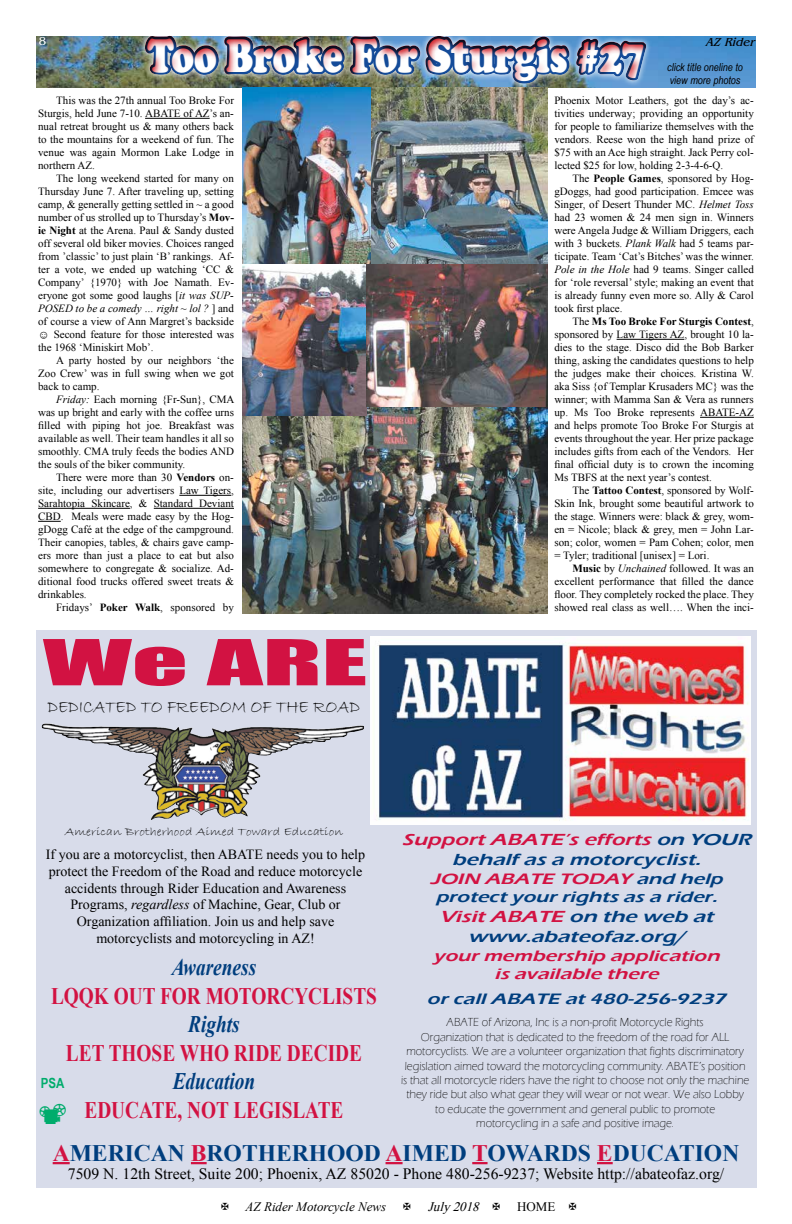
<style>
.page{position:relative;width:792px;height:1224px;background:#fff}
.page>*{position:absolute;margin:0;border:0;box-sizing:border-box;transform-origin:0 0}
.t1{font:58.6px "Impact";color:#d21242;scale:1.87 1}
.t2{font:900 48.6px "Cooper";color:#fff;scale:.78 1}
.t3{font:700 23.7px "Times New Roman";color:#d21242;scale:.81 1}
.t4{font:700 23.7px "Times New Roman";color:#003e7e}
.t5{font:italic 700 23.7px "Times New Roman";color:#003e7e;scale:.81 1}
.t6{font:18.7px "Bradley Hand ITC";color:#000;scale:.91 1}
.t7{font:italic 600 16.5px/19.8px "Eras ITC";color:#003e7e;text-align:center;scale:1.33 1}
.t8{font:15.8px "Times New Roman";color:#000}
.t9{font:italic 600 15.6px/18.7px "Eras ITC";color:#003e7e;text-align:center;scale:1.33 1}
.t10{font:italic 600 15.6px/18.7px "Eras ITC";color:#d21242;text-align:center;scale:1.33 1}
.t11{font:14px/16.8px "Times New Roman";color:#000;text-align:center}
.t12{font:700 14px "Arial Narrow";color:#00ac6c}
.t13{font:italic 13px "Times New Roman";color:#000}
.t14{font:italic 13px "Times New Roman";color:#000}
.t15{font:13px "Times New Roman";color:#000}
.t16{font:300 12px/14.4px "Eras ITC";color:#000;text-align:center;scale:.95 1}
.t17{font:12px "Bradley Hand ITC";color:#000;scale:1.15 1}
.t18{font:italic 12px "Benguiat";color:#000}
.t19{font:12px "Benguiat";color:#fff}
.t20{font:11px/13px "Times New Roman";color:#000;text-align:justify}
.t21{font:italic 11px/13.2px "Arial Narrow";color:#000}
.s1{font-weight:700}
.s2{font-style:italic}
.s3{color:#d21242}
</style>
<div class="page">
<hr style="left:617px;top:339px;width:67px;height:1px;background:#000">
<hr style="left:700px;top:417px;width:54px;height:1px;background:#000">
<hr style="left:145px;top:118px;width:65px;height:1px;background:#000">
<hr style="left:179px;top:495px;width:52px;height:1px;background:#000">
<hr style="left:38px;top:508px;width:92px;height:1px;background:#000">
<hr style="left:154px;top:508px;width:80px;height:1px;background:#000">
<svg style="left:38px;top:521px;width:23px;height:1px"></svg>
<img style="left:36px;top:35px;width:720px;height:53px">
<div style="left:36px;top:630px;width:720px;height:558px;background:#d8dcea"></div>
<img style="left:370px;top:636px;width:381px;height:189px">
<img style="left:42px;top:723px;width:122px;height:87px">
<svg style="left:53px;top:1162px;width:17px;height:2px"></svg>
<svg style="left:191px;top:1162px;width:16px;height:2px"></svg>
<svg style="left:386px;top:1162px;width:17px;height:2px"></svg>
<svg style="left:472px;top:1162px;width:16px;height:2px"></svg>
<svg style="left:597px;top:1162px;width:16px;height:2px"></svg>
<img style="left:242px;top:407px;width:306px;height:207px">
<img style="left:371px;top:88px;width:177px;height:176px">
<img style="left:242px;top:88px;width:129px;height:176px">
<img style="left:242px;top:264px;width:124px;height:151px">
<img style="left:366px;top:264px;width:182px;height:143px">
<p class="t19" style="left:39px;top:34px;width:9px">8</p>
<p class="t18" style="left:705px;top:35px;width:54px">AZ Rider</p>
<h2 class="t2" style="left:148px;top:27px;width:638px">Too Broke For Sturgis #27</h2>
<p class="t21" style="left:667px;top:60px;width:77px">click title oneline to view more photos</p>
<p class="t20" style="left:38px;top:94px;width:197px;text-indent:18px">This was the 27th annual Too Broke For Sturgis, held June 7-10. ABATE of AZ’s an&shy;nual retreat brought us &amp; many others back to the mountains for a weekend of fun. The venue was again Mormon Lake Lodge in northern AZ.</p>
<p class="t20" style="left:38px;top:172px;width:197px;text-indent:18px">The long weekend started for many on Thursday June 7. After traveling up, setting camp, &amp; generally getting settled in ~ a good number of us strolled up to Thursday’s <span class="s1">Mov&shy;ie Night</span> at the Arena. Paul &amp; Sandy dusted off several old biker movies. Choices ranged from ’classic’ to just plain ‘B’ rankings. Af&shy;ter a vote, we ended up watching ‘CC &amp; Company’ {1970} with Joe Namath. Ev&shy;eryone got some good laughs [<span class="s2">it was SUP-POSED to be a comedy … right ~ lol ?</span> ] and of course a view of Ann Margret’s backside ☺ Second feature for those interested was the 1968 ‘Miniskirt Mob’.</p>
<p class="t20" style="left:38px;top:354px;width:197px;text-indent:18px">A party hosted by our neighbors ‘the Zoo Crew’ was in full swing when we got back to camp.</p>
<p class="t20" style="left:38px;top:393px;width:198px;text-indent:18px"><span class="s2">Friday:</span> Each morning {Fr-Sun}, CMA was up bright and early with the coffee urns filled with piping hot joe. Breakfast was available as well. Their team handles it all so smoothly. CMA truly feeds the bodies AND the souls of the biker community.</p>
<p class="t20" style="left:38px;top:471px;width:197px;text-indent:18px">There were more than 30 <span class="s1">Vendors</span> on&shy;site, including our advertisers Law Tigers, Sarahtopia Skincare, &amp; Standard Deviant CBD. Meals were made easy by the Hog&shy;gDogg Café at the edge of the campground.<br>Their canopies, tables, &amp; chairs gave camp&shy;ers more than just a place to eat but also somewhere to congregate &amp; socialize. Ad&shy;ditional food trucks offered sweet treats &amp; drinkables.</p>
<p class="t20" style="left:56px;top:601px;width:179px">Fridays’ <span class="s1">Poker Walk</span>, sponsored by</p>
<h1 class="t1" style="left:43px;top:617px;width:175px">We ARE</h1>
<h3 class="t6" style="left:47px;top:695px;width:345px">DEDICATED TO FREEDOM OF THE ROAD</h3>
<p class="t20" style="left:554px;top:94px;width:201px">Phoenix Motor Leathers, got the day’s ac&shy;tivities underway; providing an opportunity for people to familiarize themselves with the vendors. Reese won the high hand prize of $75 with an Ace high straight. Jack Perry col&shy;lected $25 for low, holding 2-3-4-6-Q.</p>
<p class="t20" style="left:554px;top:172px;width:201px;text-indent:18px">The <span class="s1">People Games</span>, sponsored by Hog&shy;gDoggs, had good participation. Emcee was Singer, of Desert Thunder MC. <span class="s2">Helmet Toss </span>had 23 women &amp; 24 men sign in. Winners were Angela Judge &amp; William Driggers, each with 3 buckets. <span class="s2">Plank Walk</span> had 5 teams par&shy;ticipate. Team ‘Cat’s Bitches’ was the winner.<br><span class="s2">Pole in the Hole</span> had 9 teams. Singer called for ‘role reversal’ style; making an event that is already funny even more so. Ally &amp; Carol took first place.</p>
<p class="t20" style="left:554px;top:315px;width:201px;text-indent:18px">The <span class="s1">Ms Too Broke For Sturgis Contest</span>, sponsored by Law Tigers AZ, brought 10 la&shy;dies to the stage. Disco did the Bob Barker thing, asking the candidates questions to help the judges make their choices. Kristina W. aka Siss {of Templar Krusaders MC} was the winner; with Mamma San &amp; Vera as runners up. Ms Too Broke represents ABATE-AZ and helps promote Too Broke For Sturgis at events throughout the year. Her prize package includes gifts from each of the Vendors. Her final official duty is to crown the incoming Ms TBFS at the next year’s contest.</p>
<p class="t20" style="left:554px;top:484px;width:201px;text-indent:18px">The <span class="s1">Tattoo Contest</span>, sponsored by Wolf-Skin Ink, brought some beautiful artwork to the stage. Winners were: black &amp; grey, wom&shy;en = Nicole; black &amp; grey, men = John Lar&shy;son; color, women = Pam Cohen; color, men = Tyler; traditional [unisex] = Lori.</p>
<p class="t20" style="left:554px;top:562px;width:201px;text-indent:18px"><span class="s1">Music</span> by <span class="s2">Unchained</span> followed. It was an excellent performance that filled the dance floor. They completely rocked the place. They showed real class as well…. When the inci-</p>
<p class="t17" style="left:65px;top:824px;width:243px">American Brotherhood Aimed Toward Education</p>
<p class="t11" style="left:46px;top:846px;width:321px">If you are a motorcyclist, then ABATE needs you to help protect the Freedom of the Road and reduce motorcycle accidents through Rider Education and Awareness Programs, <span class="s2">regardless</span> of Machine, Gear, Club or Organization affiliation. Join us and help save motorcyclists and motorcycling in AZ!</p>
<h3 class="t5" style="left:172px;top:951px;width:106px">Awareness</h3>
<h3 class="t3" style="left:51px;top:979px;width:404px">LQQK OUT FOR MOTORCYCLISTS</h3>
<h3 class="t5" style="left:188px;top:1008px;width:65px">Rights</h3>
<h3 class="t3" style="left:66px;top:1036px;width:367px">LET THOSE WHO RIDE DECIDE</h3>
<h3 class="t5" style="left:173px;top:1065px;width:103px">Education</h3>
<h3 class="t3" style="left:84px;top:1093px;width:321px">EDUCATE, NOT LEGISLATE</h3>
<p class="t12" style="left:41px;top:1072px;width:25px">PSA</p>
<h3 class="t7" style="left:402px;top:830px;width:268px"><span class="s3">SupportABATE’s efforts</span> on YOUR behalfas a motorcyclist.</h3>
<h3 class="t9" style="left:430px;top:869px;width:225px"><span class="s3">JOIN ABATE TODAY</span> and help protectyourrights as a rider.</h3>
<h3 class="t7" style="left:440px;top:907px;width:211px"><span class="s3">VisitABATE</span> on the web at www.abateofaz.org/</h3>
<h3 class="t10" style="left:434px;top:946px;width:220px">yourmembership application is available there</h3>
<h3 class="t9" style="left:427px;top:989px;width:230px">orcallABATE at480-256-9237</h3>
<p class="t16" style="left:401px;top:1015px;width:368px">ABATE of Arizona, Inc is a non-profit Motorcycle Rights<br>Organization that is dedicated to the freedom of the road for ALL motorcyclists. We are a volunteer organization that fights discriminatory legislation aimed toward the motorcycling community. ABATE’s position is that all motorcycle riders have the right to choose not only the machine they ride but also what gear they will wear or not wear. We also Lobby to educate the government and general public to promote<br>motorcycling in a safe and positive image.</p>
<h3 class="t4" style="left:53px;top:1136px;width:688px"><span class="s3">A</span>MERICAN <span class="s3">B</span>ROTHERHOOD <span class="s3">A</span>IMED <span class="s3">T</span>OWARDS <span class="s3">E</span>DUCATION</h3>
<h3 class="t8" style="left:68px;top:1164px;width:658px">7509 N. 12th Street, Suite 200; Phoenix, AZ 85020 - Phone 480-256-9237; Website http://abateofaz.org/</h3>
<p class="t13" style="left:246px;top:1198px;width:142px">AZ Rider Motorcycle News</p>
<p class="t14" style="left:428px;top:1198px;width:57px">July2018</p>
<p class="t15" style="left:517px;top:1198px;width:40px">HOME</p>
</div>
